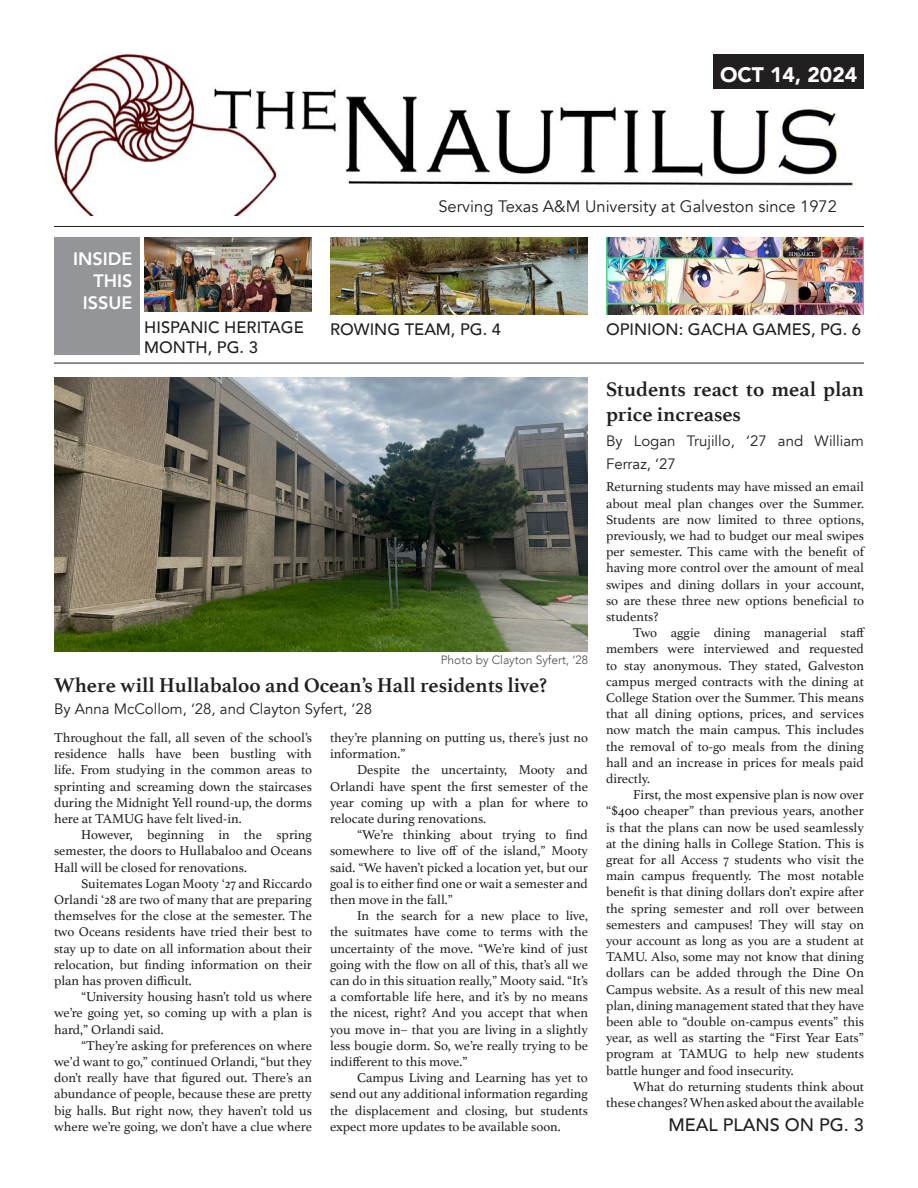
<style>
.page{position:relative;width:918px;height:1188px;background:#fff}
.page>*{position:absolute;margin:0;border:0;box-sizing:border-box;transform-origin:0 0}
.t1{font:700 21px/25.2px "Athelas";color:#231f20}
.t2{font:900 21px "Avenir";color:#fff}
.CONT{font:800 18px/21.6px "Avenir";color:#fff;text-align:right}
.CONT-2{font:500 18px "Avenir";color:#231f20}
.CONT-3{font:500 16.5px "Avenir";color:#231f20}
.t3{font:16.5px "Avenir";color:#231f20}
.Byline{font:15px/22.5px "Avenir";color:#231f20}
.Copy{font:13.5px/16.2px "Athelas";color:#231f20;text-align:justify}
.t4{font:300 12px "Avenir";color:#4b4c4d}
</style>
<div class="page">
<img style="left:54px;top:54px;width:810px;height:161px">
<hr style="left:54px;top:226px;width:810px;height:1px;background:#231f20">
<hr style="left:54px;top:363px;width:810px;height:1px;background:#231f20">
<div style="left:54px;top:238px;width:85px;height:117px;background:#939598"></div>
<img style="left:54px;top:378px;width:534px;height:274px">
<img style="left:606px;top:238px;width:258px;height:76px">
<img style="left:330px;top:238px;width:258px;height:76px">
<img style="left:144px;top:238px;width:168px;height:74px">
<div style="left:713px;top:54px;width:151px;height:34px;background:#231f20"></div>
<p class="t2" style="left:720px;top:56px;width:139px">OCT 14, 2024</p>
<p class="t3" style="left:438px;top:196px;width:400px">Serving Texas A&amp;M University at Galveston since 1972</p>
<p class="CONT" style="left:73px;top:248px;width:61px">INSIDE<br>THIS<br>ISSUE</p>
<p class="CONT-3" style="left:144px;top:313px;width:161px">HISPANIC HERITAGE</p>
<p class="CONT-3" style="left:330px;top:315px;width:173px">ROWING TEAM, PG. 4</p>
<p class="CONT-3" style="left:606px;top:315px;width:257px">OPINION: GACHA GAMES, PG. 6</p>
<p class="CONT-3" style="left:144px;top:333px;width:115px">MONTH, PG. 3</p>
<p class="t1" style="left:606px;top:376px;width:259px">Students react to meal plan price increases</p>
<p class="t4" style="left:441px;top:652px;width:149px">Photo by Clayton Syfert, ‘28</p>
<p class="t1" style="left:54px;top:672px;width:495px">Where will Hullabaloo and Ocean’s Hall residents live?</p>
<p class="Byline" style="left:54px;top:698px;width:320px">By Anna McCollom, ‘28, and Clayton Syfert, ‘28</p>
<p class="Copy" style="left:54px;top:729px;width:260px">Throughout the fall, all seven of the school’s residence halls have been bustling with life. From studying in the common areas to sprinting and screaming down the staircases during the Midnight Yell round-up, the dorms here at TAMUG have felt lived-in.</p>
<p class="Copy" style="left:54px;top:826px;width:260px;text-indent:27px">However, beginning in the spring semester, the doors to Hullabaloo and Oceans Hall will be closed for renovations.</p>
<p class="Copy" style="left:54px;top:875px;width:260px;text-indent:27px">Suitemates Logan Mooty ‘27 and Riccardo Orlandi ‘28 are two of many that are preparing themselves for the close at the semester. The two Oceans residents have tried their best to stay up to date on all information about their relocation, but finding information on their plan has proven difficult.</p>
<p class="Copy" style="left:54px;top:988px;width:259px;text-indent:27px">“University housing hasn’t told us where we’re going yet, so coming up with a plan is hard,” Orlandi said.</p>
<p class="Copy" style="left:54px;top:1037px;width:259px;text-indent:27px">“They’re asking for preferences on where we’d want to go,” continued Orlandi, “but they don’t really have that figured out. There’s an abundance of people, because these are pretty big halls. But right now, they haven’t told us where we’re going, we don’t have a clue where</p>
<p class="Copy" style="left:330px;top:729px;width:259px">they’re planning on putting us, there’s just no information.”</p>
<p class="Copy" style="left:330px;top:761px;width:260px;text-indent:27px">Despite the uncertainty, Mooty and Orlandi have spent the first semester of the year coming up with a plan for where to relocate during renovations.</p>
<p class="Copy" style="left:330px;top:826px;width:259px;text-indent:27px">“We’re thinking about trying to find somewhere to live off of the island,” Mooty said. “We haven’t picked a location yet, but our goal is to either find one or wait a semester and then move in the fall.”</p>
<p class="Copy" style="left:330px;top:907px;width:260px;text-indent:27px">In the search for a new place to live, the suitmates have come to terms with the uncertainty of the move. “We’re kind of just going with the flow on all of this, that’s all we can do in this situation really,” Mooty said. “It’s a comfortable life here, and it’s by no means the nicest, right? And you accept that when you move in– that you are living in a slightly less bougie dorm. So, we’re really trying to be indifferent to this move.”</p>
<p class="Copy" style="left:330px;top:1069px;width:259px;text-indent:27px">Campus Living and Learning has yet to send out any additional information regarding the displacement and closing, but students expect more updates to be available soon.</p>
<p class="Byline" style="left:606px;top:430px;width:259px">By Logan Trujillo, ‘27 and William<br>Ferraz, ‘27</p>
<p class="Copy" style="left:606px;top:479px;width:260px">Returning students may have missed an email about meal plan changes over the Summer.<br>Students are now limited to three options, previously, we had to budget our meal swipes per semester. This came with the benefit of having more control over the amount of meal swipes and dining dollars in your account, so are these three new options beneficial to students?</p>
<p class="Copy" style="left:606px;top:624px;width:261px;text-indent:27px">Two aggie dining managerial staff members were interviewed and requested to stay anonymous. They stated, Galveston campus merged contracts with the dining at College Station over the Summer. This means that all dining options, prices, and services now match the main campus. This includes the removal of to-go meals from the dining hall and an increase in prices for meals paid directly.</p>
<p class="Copy" style="left:606px;top:786px;width:260px;text-indent:27px">First, the most expensive plan is now over “$400 cheaper” than previous years, another is that the plans can now be used seamlessly at the dining halls in College Station. This is great for all Access 7 students who visit the main campus frequently. The most notable benefit is that dining dollars don’t expire after the spring semester and roll over between semesters and campuses! They will stay on your account as long as you are a student at TAMU. Also, some may not know that dining dollars can be added through the Dine On Campus website. As a result of this new meal plan, dining management stated that they have been able to “double on-campus events” this year, as well as starting the “First Year Eats” program at TAMUG to help new students battle hunger and food insecurity.</p>
<p class="Copy" style="left:606px;top:1078px;width:260px;text-align:right">What do returning students think about these changes? When asked about the available</p>
<p class="CONT-2" style="left:669px;top:1109px;width:197px">MEAL PLANS ON PG. 3</p>
</div>
